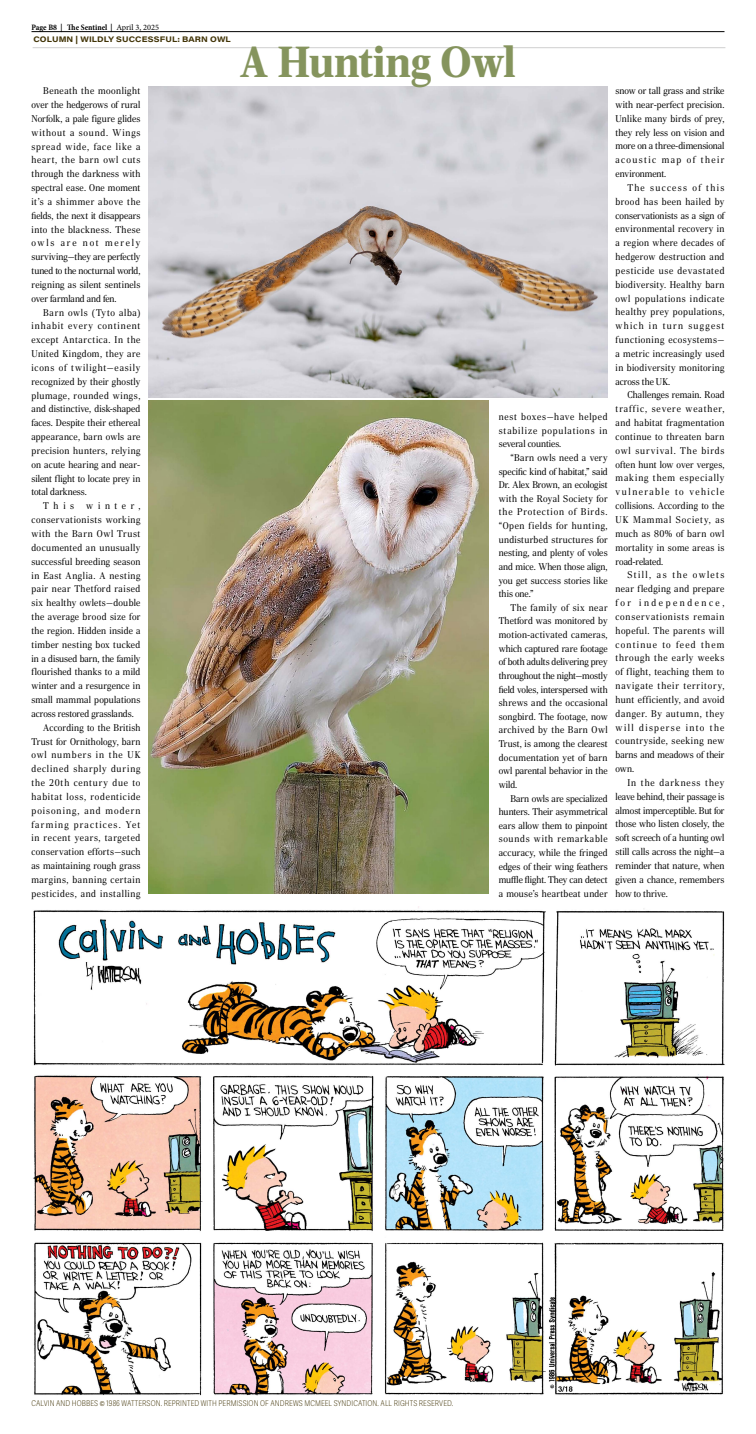
<style>
.page{position:relative;width:756px;height:1434px;background:#fff}
.page>*{position:absolute;margin:0;border:0;box-sizing:border-box;transform-origin:0 0}
.t1{font:900 43.75px "Rocky";color:#85945d;scale:.96 1}
.t2{font:300 9.8px/13.8px "Rocky";letter-spacing:.03em;color:#000;text-align:justify}
.t3{font:300 9.8px "Rocky";letter-spacing:.065em;color:#000}
.t4{font:300 9.8px "Rocky";letter-spacing:.06em;color:#000}
.t5{font:300 9.8px "Rocky";letter-spacing:.085em;color:#000}
.t6{font:300 9.8px "Rocky";color:#000}
.t7{font:300 9.8px "Rocky";letter-spacing:.005em;color:#000}
.t8{font:300 9.8px "Rocky";letter-spacing:.055em;color:#000}
.t9{font:300 9.8px "Rocky";letter-spacing:.075em;color:#000}
.t10{font:300 9.8px "Rocky";letter-spacing:.05em;color:#000}
.t11{font:300 9.8px "Rocky";letter-spacing:.12em;color:#000}
.t12{font:300 9.8px "Rocky";letter-spacing:.07em;color:#000}
.t13{font:300 9.8px "Rocky";letter-spacing:.105em;color:#000}
.t14{font:300 9.8px "Rocky";letter-spacing:.095em;color:#000}
.t15{font:300 9.8px "Rocky";letter-spacing:.47em;color:#000}
.t16{font:700 condensed 8.31px "Minion Pro";color:#000}
.t17{font:100 7.88px "Adelle Sans Cnd";letter-spacing:.015em;color:#413306}
.t18{font:7.88px "Acumin Variable Concept";letter-spacing:.01em;color:#413306}
.s1{font-weight:400;font-stretch:normal}
</style>
<div class="page">
<hr style="left:32px;top:31px;width:692px;height:1px;background:#000">
<img style="left:149px;top:87px;width:459px;height:310px">
<hr style="left:33px;top:47px;width:692px;height:1px;background:#000">
<img style="left:148px;top:400px;width:341px;height:493px">
<img style="left:33px;top:906px;width:692px;height:489px">
<p class="t16" style="left:32px;top:21px;width:129px">Page B8 | The Sentinel | <span class="s1">April 3, 2025</span></p>
<p class="t18" style="left:33px;top:34px;width:199px">COLUMN | WILDLY SUCCESSFUL: BARN OWL</p>
<p class="t2" style="left:32px;top:84px;width:110px;text-indent:12px">Beneath the moonlight over the hedgerows of rural Norfolk, a pale figure glides without a sound. Wings spread wide, face like a heart, the barn owl cuts through the darkness with spectral ease. One moment it’s a shimmer above the fields, the next it disappears into the blackness. These owls are not merely surviving—they are perfectly tuned to the nocturnal world, reigning as silent sentinels over farmland and fen.</p>
<p class="t2" style="left:32px;top:305px;width:110px;text-indent:12px">Barn owls (Tyto alba) inhabit every continent except Antarctica. In the United Kingdom, they are icons of twilight—easily recognized by their ghostly plumage, rounded wings, and distinctive, disk-shaped faces. Despite their ethereal appearance, barn owls are precision hunters, relying on acute hearing and near&shy;silent flight to locate prey in total darkness.</p>
<p class="t15" style="left:43px;top:500px;width:99px">This winter,</p>
<p class="t8" style="left:32px;top:514px;width:110px">conservationists working</p>
<p class="t12" style="left:32px;top:528px;width:110px">with the Barn Owl Trust</p>
<p class="t2" style="left:32px;top:540px;width:110px">documented an unusually</p>
<p class="t2" style="left:32px;top:554px;width:110px">successful breeding season</p>
<p class="t4" style="left:32px;top:569px;width:110px">in East Anglia. A nesting</p>
<p class="t10" style="left:32px;top:583px;width:110px">pair near Thetford raised</p>
<p class="t2" style="left:32px;top:596px;width:110px">six healthy owlets—double</p>
<p class="t2" style="left:32px;top:610px;width:110px">the average brood size for</p>
<p class="t2" style="left:32px;top:623px;width:110px">the region. Hidden inside a</p>
<p class="t2" style="left:32px;top:637px;width:110px">timber nesting box tucked</p>
<p class="t7" style="left:32px;top:652px;width:110px">in a disused barn, the family</p>
<p class="t2" style="left:32px;top:665px;width:110px">flourished thanks to a mild</p>
<p class="t2" style="left:32px;top:679px;width:110px">winter and a resurgence in</p>
<p class="t2" style="left:32px;top:692px;width:110px">small mammal populations</p>
<p class="t6" style="left:32px;top:708px;width:104px">across restored grasslands.</p>
<p class="t2" style="left:43px;top:720px;width:99px">According to the British</p>
<p class="t2" style="left:32px;top:734px;width:110px">Trust for Ornithology, barn</p>
<p class="t14" style="left:32px;top:749px;width:110px">owl numbers in the UK</p>
<p class="t5" style="left:32px;top:763px;width:110px">declined sharply during</p>
<p class="t5" style="left:32px;top:777px;width:110px">the 20th century due to</p>
<p class="t9" style="left:32px;top:791px;width:110px">habitat loss, rodenticide</p>
<p class="t13" style="left:32px;top:805px;width:110px">poisoning, and modern</p>
<p class="t11" style="left:32px;top:818px;width:110px">farming practices. Yet</p>
<p class="t3" style="left:32px;top:832px;width:110px">in recent years, targeted</p>
<p class="t2" style="left:32px;top:845px;width:110px">conservation efforts—such</p>
<p class="t2" style="left:32px;top:858px;width:110px">as maintaining rough grass</p>
<p class="t4" style="left:32px;top:874px;width:110px">margins, banning certain</p>
<p class="t3" style="left:32px;top:888px;width:110px">pesticides, and installing</p>
<h1 class="t1" style="left:240px;top:36px;width:289px">A Hunting Owl</h1>
<p class="t2" style="left:616px;top:84px;width:110px">snow or tall grass and strike with near-perfect precision.<br>Unlike many birds of prey, they rely less on vision and more on a three-dimensional acoustic map of their environment.</p>
<p class="t2" style="left:616px;top:181px;width:110px;text-indent:12px">The success of this brood has been hailed by conservationists as a sign of environmental recovery in a region where decades of hedgerow destruction and pesticide use devastated biodiversity. Healthy barn owl populations indicate healthy prey populations, which in turn suggest functioning ecosystems— a metric increasingly used in biodiversity monitoring across the UK.</p>
<p class="t2" style="left:616px;top:388px;width:110px;text-indent:12px">Challenges remain. Road traffic, severe weather, and habitat fragmentation continue to threaten barn owl survival. The birds often hunt low over verges, making them especially vulnerable to vehicle collisions. According to the UK Mammal Society, as much as 80% of barn owl mortality in some areas is road-related.</p>
<p class="t2" style="left:616px;top:568px;width:110px;text-indent:12px">Still, as the owlets near fledging and prepare for independence, conservationists remain hopeful. The parents will continue to feed them through the early weeks of flight, teaching them to navigate their territory, hunt efficiently, and avoid danger. By autumn, they will disperse into the countryside, seeking new barns and meadows of their own.</p>
<p class="t2" style="left:616px;top:775px;width:110px;text-indent:12px">In the darkness they leave behind, their passage is almost imperceptible. But for those who listen closely, the soft screech of a hunting owl still calls across the night—a reminder that nature, when given a chance, remembers how to thrive.</p>
<p class="t2" style="left:499px;top:410px;width:110px">nest boxes—have helped stabilize populations in several counties.</p>
<p class="t2" style="left:499px;top:451px;width:110px;text-indent:12px">“Barn owls need a very specific kind of habitat,” said Dr. Alex Brown, an ecologist with the Royal Society for the Protection of Birds. “Open fields for hunting, undisturbed structures for nesting, and plenty of voles and mice. When those align, you get success stories like this one.”</p>
<p class="t2" style="left:499px;top:600px;width:110px;text-indent:12px">The family of six near Thetford was monitored by motion-activated cameras, which captured rare footage of both adults delivering prey throughout the night—mostly field voles, interspersed with shrews and the occasional songbird. The footage, now archived by the Barn Owl Trust, is among the clearest documentation yet of barn owl parental behavior in the wild.</p>
<p class="t2" style="left:499px;top:791px;width:110px;text-indent:12px">Barn owls are specialized hunters. Their asymmetrical ears allow them to pinpoint sounds with remarkable accuracy, while the fringed edges of their wing feathers muffle flight. They can detect a mouse’s heartbeat under</p>
<p class="t17" style="left:32px;top:1398px;width:423px">CALVIN AND HOBBES © 1986 WATTERSON. REPRINTED WITH PERMISSION OF ANDREWS MCMEEL SYNDICATION. ALL RIGHTS RESERVED.</p>
</div>
